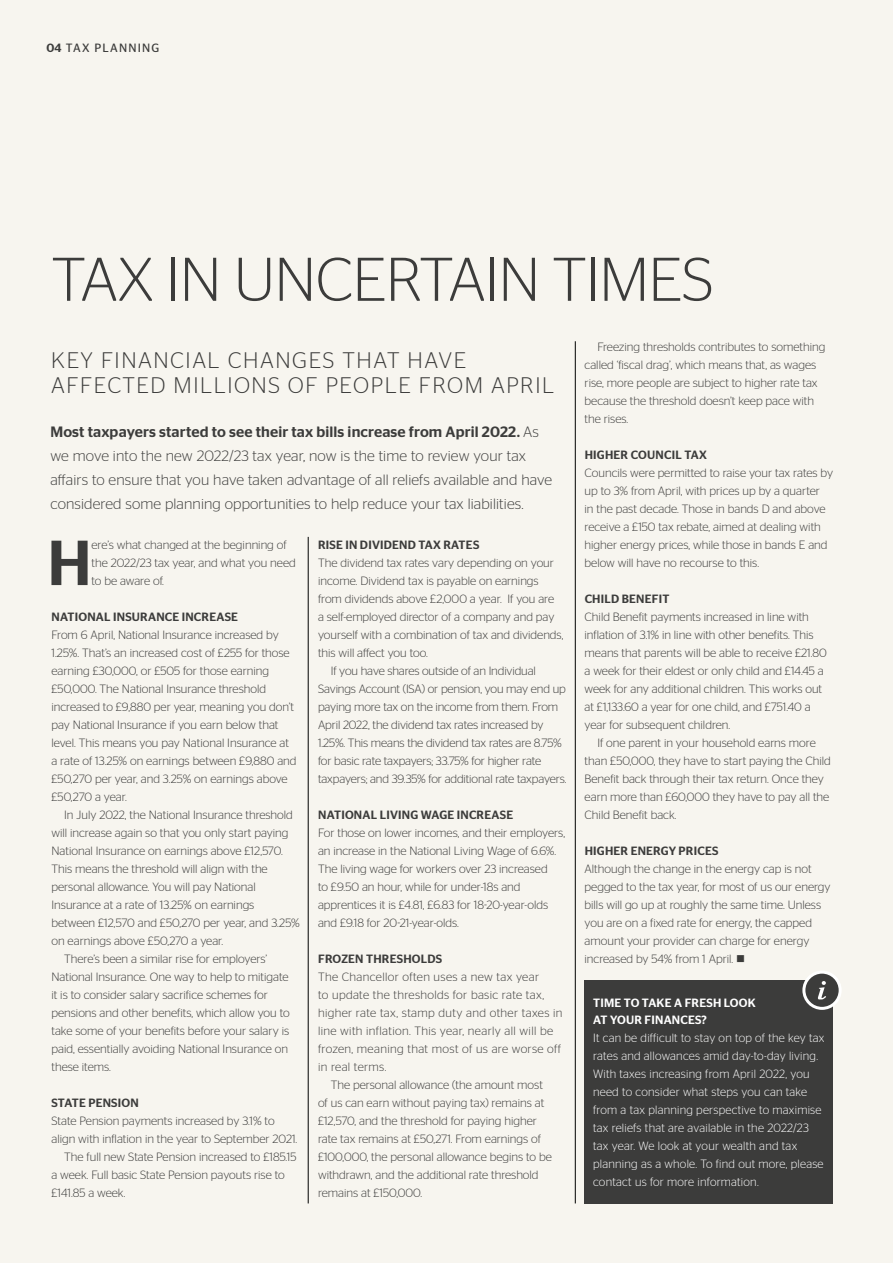
<style>
.page{position:relative;width:893px;height:1263px;background:#f7f5ef}
.page>*{position:absolute;margin:0;border:0;box-sizing:border-box;transform-origin:0 0}
.t1{font:500 63.45px "Stag Sans";color:#3c3c3b}
.t2{font:300 61.5px "Stag Sans";letter-spacing:-.01em;color:#3c3c3b}
.t3{font:300 22.5px/25.5px "Stag Sans";letter-spacing:.07em;color:#3c3c3b}
.t4{font:300 15px/24px "Stag Sans";letter-spacing:.01em;color:#3c3c3b}
.t5{font:300 12px/18px "Stag Sans";color:#3c3c3b}
.t6{font:300 12px/18px "Stag Sans";letter-spacing:.02em;color:#fff}
.t7{font:300 12px "Stag Sans";letter-spacing:.03em;color:#3c3c3b}
.t8{font:500 12px "Stag Sans";letter-spacing:.02em;color:#3c3c3b}
.t9{font:500 12px/16.5px "Stag Sans";letter-spacing:.02em;color:#fff}
.t10{font:12px "Stag Sans";letter-spacing:.1em;color:#3c3c3b}
.s1{font-weight:500}
</style>
<div class="page">
<div style="left:585px;top:980px;width:248px;height:223px;background:#3c3c3b"></div>
<div style="left:804px;top:972px;width:36px;height:36px;background:#3c3c3b;border-radius:50%"></div>
<div style="left:802px;top:971px;width:40px;height:39px;border:3px solid #fff;border-radius:50%"></div>
<svg style="left:818px;top:981px;width:8px;height:18px"></svg>
<hr style="left:575px;top:341px;width:1px;height:862px;background:#000">
<hr style="left:308px;top:537px;width:1px;height:666px;background:#000">
<p class="t10" style="left:46px;top:41px;width:115px"><span class="s1">04</span> TAX PLANNING</p>
<h2 class="t2" style="left:52px;top:246px;width:663px">TAX IN UNCERTAIN TIMES</h2>
<h3 class="t3" style="left:51px;top:347px;width:504px">KEY FINANCIAL CHANGES THAT HAVE<br>AFFECTED MILLIONS OF PEOPLE FROM APRIL</h3>
<p class="t4" style="left:50px;top:420px;width:503px"><span class="s1">Most taxpayers started to see their tax bills increase from April 2022.</span> As we move into the new 2022/23 tax year, now is the time to review your tax affairs to ensure that you have taken advantage of all reliefs available and have considered some planning opportunities to help reduce your tax liabilities.</p>
<h1 class="t1" style="left:48px;top:526px;width:45px">H</h1>
<p class="t5" style="left:91px;top:536px;width:206px">ere’s what changed at the beginning of the 2022/23 tax year, and what you need to be aware of.</p>
<p class="t8" style="left:52px;top:610px;width:188px">NATIONAL INSURANCE INCREASE</p>
<p class="t5" style="left:51px;top:626px;width:247px">From 6 April, National Insurance increased by 1.25%. That’s an increased cost of £255 for those earning £30,000, or £505 for those earning £50,000. The National Insurance threshold increased to £9,880 per year, meaning you don’t pay National Insurance if you earn below that level. This means you pay National Insurance at a rate of 13.25% on earnings between £9,880 and £50,270 per year, and 3.25% on earnings above £50,270 a year.</p>
<p class="t5" style="left:64px;top:806px;width:230px">In July 2022, the National Insurance threshold</p>
<p class="t5" style="left:51px;top:824px;width:239px">will increase again so that you only start paying</p>
<p class="t5" style="left:51px;top:842px;width:233px">National Insurance on earnings above £12,570.</p>
<p class="t5" style="left:51px;top:860px;width:218px">This means the threshold will align with the</p>
<p class="t5" style="left:51px;top:878px;width:206px">personal allowance. You will pay National</p>
<p class="t5" style="left:51px;top:896px;width:204px">Insurance at a rate of 13.25% on earnings</p>
<p class="t5" style="left:51px;top:914px;width:250px">between £12,570 and £50,270 per year, and 3.25%</p>
<p class="t5" style="left:51px;top:932px;width:173px">on earnings above £50,270 a year.</p>
<p class="t5" style="left:64px;top:950px;width:205px">There’s been a similar rise for employers’</p>
<p class="t5" style="left:51px;top:968px;width:239px">National Insurance. One way to help to mitigate</p>
<p class="t5" style="left:51px;top:986px;width:218px">it is to consider salary sacrifice schemes for</p>
<p class="t5" style="left:51px;top:1004px;width:240px">pensions and other benefits, which allow you to</p>
<p class="t5" style="left:51px;top:1022px;width:239px">take some of your benefits before your salary is</p>
<p class="t5" style="left:51px;top:1040px;width:238px">paid, essentially avoiding National Insurance on</p>
<p class="t5" style="left:51px;top:1058px;width:61px">these items.</p>
<p class="t8" style="left:52px;top:1096px;width:89px">STATE PENSION</p>
<p class="t5" style="left:51px;top:1112px;width:225px">State Pension payments increased by 3.1% to</p>
<p class="t5" style="left:51px;top:1130px;width:247px">align with inflation in the year to September 2021.</p>
<p class="t5" style="left:64px;top:1148px;width:234px">The full new State Pension increased to £185.15</p>
<p class="t5" style="left:51px;top:1166px;width:235px">a week. Full basic State Pension payouts rise to</p>
<p class="t5" style="left:51px;top:1184px;width:76px">£141.85 a week.</p>
<p class="t8" style="left:318px;top:538px;width:163px">RISE IN DIVIDEND TAX RATES</p>
<p class="t5" style="left:318px;top:554px;width:237px">The dividend tax rates vary depending on your</p>
<p class="t5" style="left:318px;top:572px;width:222px">income. Dividend tax is payable on earnings</p>
<p class="t5" style="left:318px;top:590px;width:238px">from dividends above £2,000 a year. If you are</p>
<p class="t5" style="left:318px;top:608px;width:238px">a self-employed director of a company and pay</p>
<p class="t5" style="left:318px;top:626px;width:247px">yourself with a combination of tax and dividends,</p>
<p class="t5" style="left:318px;top:644px;width:111px">this will affect you too.</p>
<p class="t5" style="left:331px;top:662px;width:207px">If you have shares outside of an Individual</p>
<p class="t5" style="left:318px;top:680px;width:249px">Savings Account (ISA) or pension, you may end up</p>
<p class="t5" style="left:318px;top:698px;width:242px">paying more tax on the income from them. From</p>
<p class="t5" style="left:318px;top:716px;width:227px">April 2022, the dividend tax rates increased by</p>
<p class="t5" style="left:318px;top:734px;width:245px">1.25%. This means the dividend tax rates are 8.75%</p>
<p class="t5" style="left:318px;top:752px;width:225px">for basic rate taxpayers; 33.75% for higher rate</p>
<p class="t5" style="left:318px;top:770px;width:250px">taxpayers; and 39.35% for additional rate taxpayers.</p>
<p class="t8" style="left:318px;top:808px;width:197px">NATIONAL LIVING WAGE INCREASE</p>
<p class="t5" style="left:318px;top:824px;width:249px">For those on lower incomes, and their employers, an increase in the National Living Wage of 6.6%.<br>The living wage for workers over 23 increased<br>to £9.50 an hour, while for under-18s and apprentices it is £4.81, £6.83 for 18-20-year-olds and £9.18 for 20-21-year-olds.</p>
<p class="t8" style="left:318px;top:952px;width:126px">FROZEN THRESHOLDS</p>
<p class="t7" style="left:318px;top:970px;width:223px">The Chancellor often uses a new tax year</p>
<p class="t7" style="left:318px;top:988px;width:228px">to update the thresholds for basic rate tax,</p>
<p class="t7" style="left:318px;top:1006px;width:246px">higher rate tax, stamp duty and other taxes in</p>
<p class="t7" style="left:318px;top:1024px;width:237px">line with inflation. This year, nearly all will be</p>
<p class="t7" style="left:318px;top:1042px;width:244px">frozen, meaning that most of us are worse off</p>
<p class="t7" style="left:318px;top:1060px;width:70px">in real terms.</p>
<p class="t5" style="left:331px;top:1076px;width:214px">The personal allowance (the amount most</p>
<p class="t5" style="left:318px;top:1094px;width:228px">of us can earn without paying tax) remains at</p>
<p class="t5" style="left:318px;top:1112px;width:220px">£12,570, and the threshold for paying higher</p>
<p class="t5" style="left:318px;top:1130px;width:224px">rate tax remains at £50,271. From earnings of</p>
<p class="t5" style="left:318px;top:1148px;width:235px">£100,000, the personal allowance begins to be</p>
<p class="t5" style="left:318px;top:1166px;width:222px">withdrawn, and the additional rate threshold</p>
<p class="t5" style="left:318px;top:1184px;width:106px">remains at £150,000.</p>
<p class="t5" style="left:585px;top:338px;width:242px;text-indent:13px">Freezing thresholds contributes to something called ‘fiscal drag’, which means that, as wages rise, more people are subject to higher rate tax because the threshold doesn’t keep pace with the rises.</p>
<p class="t8" style="left:585px;top:448px;width:124px">HIGHER COUNCIL TAX</p>
<p class="t5" style="left:585px;top:464px;width:250px">Councils were permitted to raise your tax rates by up to 3% from April, with prices up by a quarter<br>in the past decade. Those in bands D and above receive a £150 tax rebate, aimed at dealing with higher energy prices, while those in bands E and below will have no recourse to this.</p>
<p class="t8" style="left:585px;top:592px;width:86px">CHILD BENEFIT</p>
<p class="t5" style="left:585px;top:608px;width:244px">Child Benefit payments increased in line with inflation of 3.1% in line with other benefits. This means that parents will be able to receive £21.80 a week for their eldest or only child and £14.45 a week for any additional children. This works out at £1,133.60 a year for one child, and £751.40 a year for subsequent children.</p>
<p class="t5" style="left:585px;top:734px;width:248px;text-indent:13px">If one parent in your household earns more than £50,000, they have to start paying the Child Benefit back through their tax return. Once they earn more than £60,000 they have to pay all the Child Benefit back.</p>
<p class="t8" style="left:585px;top:844px;width:135px">HIGHER ENERGY PRICES</p>
<p class="t5" style="left:585px;top:860px;width:248px">Although the change in the energy cap is not pegged to the tax year, for most of us our energy bills will go up at roughly the same time. Unless you are on a fixed rate for energy, the capped amount your provider can charge for energy increased by 54% from 1 April. ■</p>
<p class="t9" style="left:593px;top:994px;width:164px">TIME TO TAKE A FRESH LOOK<br>AT YOUR FINANCES?</p>
<p class="t6" style="left:593px;top:1028px;width:233px">It can be difficult to stay on top of the key tax rates and allowances amid day-to-day living.<br>With taxes increasing from April 2022, you need to consider what steps you can take from a tax planning perspective to maximise tax reliefs that are available in the 2022/23 tax year. We look at your wealth and tax planning as a whole. To find out more, please contact us for more information.</p>
</div>
